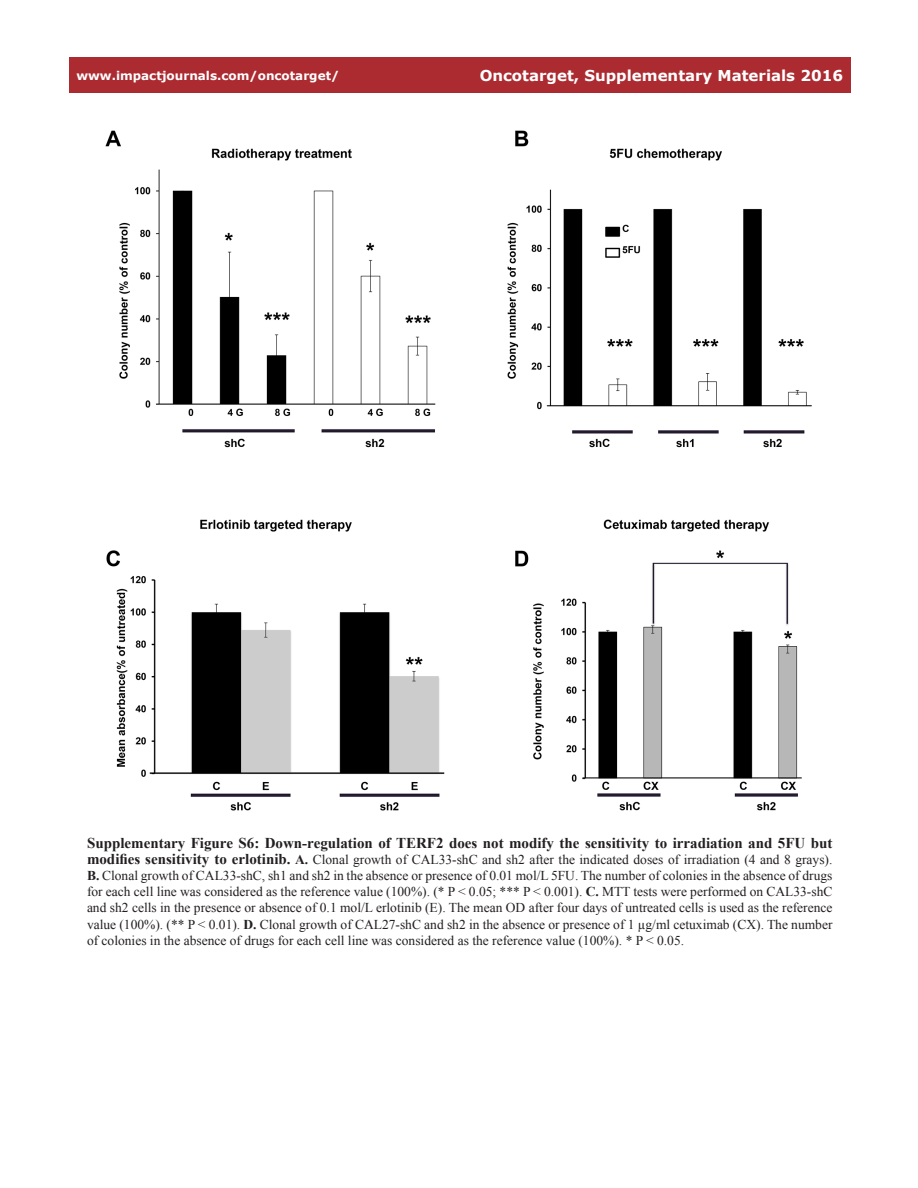
<style>
.page{position:relative;width:918px;height:1188px;background:#fff}
.page>*{position:absolute;margin:0;border:0;box-sizing:border-box;transform-origin:0 0}
.figuretext{font:700 15px "Times New Roman";color:#231f20}
.t1{font:700 15px "Verdana";color:#fff}
.figuretext-2{font:13.5px/16.2px "Times New Roman";color:#231f20;text-align:justify}
.t2{font:700 12px "Verdana";color:#fff}
.s1{font-weight:700;font-size:15px}
.s2{font-weight:700}
</style>
<div class="page">
<div style="left:69px;top:57px;width:781px;height:36px;background:#ac2b31"></div>
<img style="left:105px;top:130px;width:707px;height:681px">
<p class="t2" style="left:76px;top:67px;width:264px">www.impactjournals.com/oncotarget/</p>
<p class="t1" style="left:480px;top:65px;width:365px">Oncotarget, Supplementary Materials 2016</p>
<p class="figuretext" style="left:87px;top:832px;width:747px">Supplementary Figure S6: Down-regulation of TERF2 does not modify the sensitivity to irradiation and 5FU but</p>
<p class="figuretext-2" style="left:87px;top:851px;width:747px"><span class="s1">modifies sensitivity to erlotinib.</span> <span class="s2">A.</span> Clonal growth of CAL33-shC and sh2 after the indicated doses of irradiation (4 and 8 grays).<br><span class="s2">B.</span> Clonal growth of CAL33-shC, sh1 and sh2 in the absence or presence of 0.01 mol/L 5FU. The number of colonies in the absence of drugs for each cell line was considered as the reference value (100%). (* P &lt; 0.05; *** P &lt; 0.001). <span class="s2">C.</span> MTT tests were performed on CAL33-shC and sh2 cells in the presence or absence of 0.1 mol/L erlotinib (E). The mean OD after four days of untreated cells is used as the reference value (100%). (** P &lt; 0.01). <span class="s2">D.</span> Clonal growth of CAL27-shC and sh2 in the absence or presence of 1 µg/ml cetuximab (CX). The number of colonies in the absence of drugs for each cell line was considered as the reference value (100%). * P &lt; 0.05.</p>
</div>
